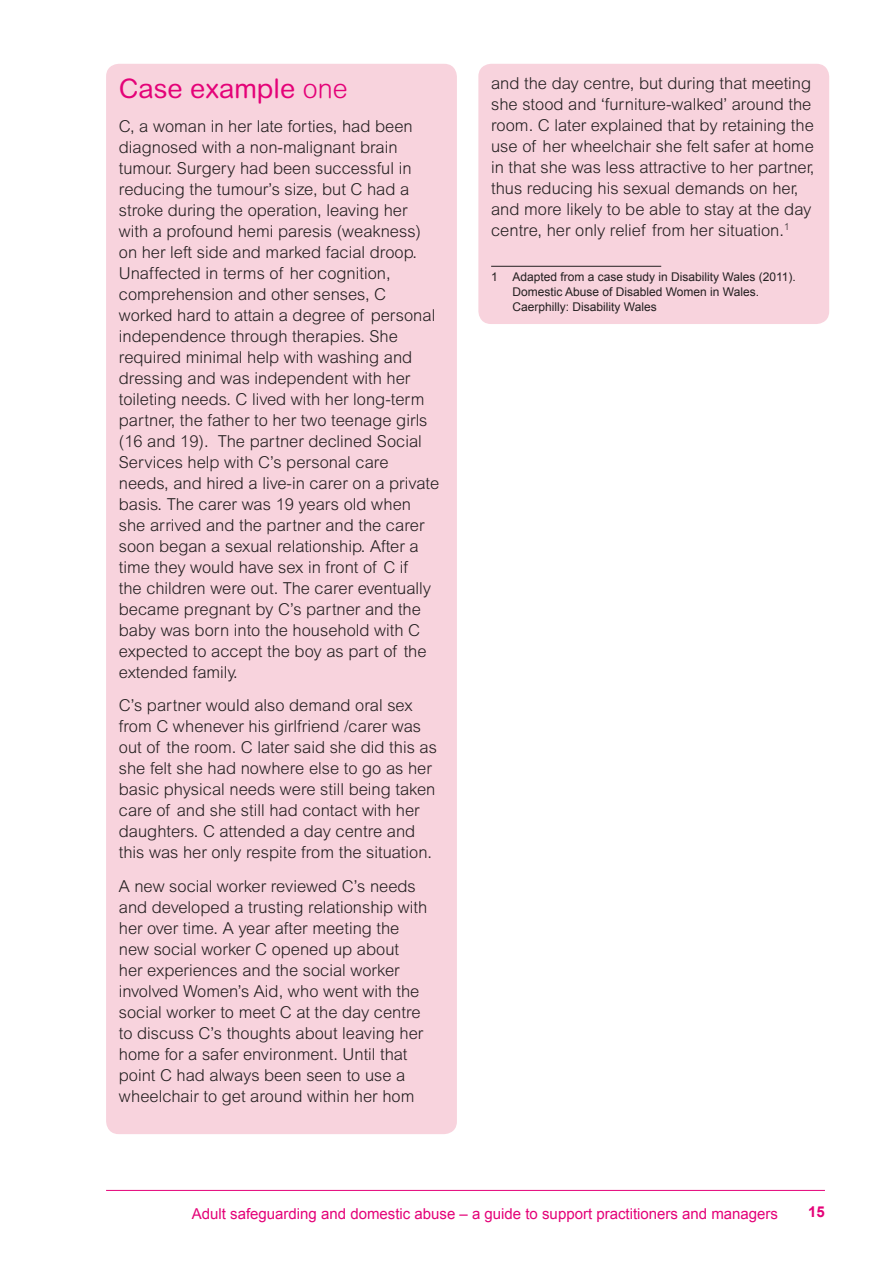
<style>
.page{position:relative;width:893px;height:1263px;background:#fff}
.page>*{position:absolute;margin:0;border:0;box-sizing:border-box;transform-origin:0 0}
.A4_Subhead{font:27px "Arial Rounded MT";color:#e40278}
.A4_Body{font:300 16.5px/21px "Arial MT Std";color:#231f20}
.t1{font:15px "Arial";color:#e40278}
.t2{font:700 15px "Arial";color:#e40278}
.A4_Footnotes{font:12px/15px "Arial";color:#231f20}
.s1{font-weight:300}
</style>
<div class="page">
<hr style="left:106px;top:1190px;width:719px;height:1px;background:#e40278">
<div style="left:106px;top:64px;width:351px;height:1070px;background:#f8d3dd;border-radius:13px"></div>
<div style="left:478px;top:64px;width:351px;height:260px;background:#f8d3dd;border-radius:13px"></div>
<hr style="left:491px;top:266px;width:170px;height:1px;background:#231f20">
<p class="A4_Subhead" style="left:119px;top:73px;width:230px">Case example <span class="s1">one</span></p>
<p class="A4_Body" style="left:119px;top:115px;width:322px">C, a woman in her late forties, had been diagnosed with a non-malignant brain tumour. Surgery had been successful in reducing the tumour’s size, but C had a stroke during the operation, leaving her with a profound hemi paresis (weakness) on her left side and marked facial droop.<br>Unaffected in terms of her cognition, comprehension and other senses, C worked hard to attain a degree of personal independence through therapies. She required minimal help with washing and dressing and was independent with her toileting needs. C lived with her long-term partner, the father to her two teenage girls (16 and 19). The partner declined Social Services help with C’s personal care needs, and hired a live-in carer on a private basis. The carer was 19 years old when she arrived and the partner and the carer soon began a sexual relationship. After a time they would have sex in front of C if<br>the children were out. The carer eventually became pregnant by C’s partner and the baby was born into the household with C expected to accept the boy as part of the extended family.</p>
<p class="A4_Body" style="left:119px;top:695px;width:320px">C’s partner would also demand oral sex from C whenever his girlfriend /carer was out of the room. C later said she did this as she felt she had nowhere else to go as her basic physical needs were still being taken care of and she still had contact with her daughters. C attended a day centre and this was her only respite from the situation.</p>
<p class="A4_Body" style="left:119px;top:876px;width:310px">A new social worker reviewed C’s needs and developed a trusting relationship with her over time. A year after meeting the new social worker C opened up about<br>her experiences and the social worker involved Women’s Aid, who went with the social worker to meet C at the day centre to discuss C’s thoughts about leaving her home for a safer environment. Until that point C had always been seen to use a wheelchair to get around within her hom</p>
<p class="A4_Body" style="left:491px;top:72px;width:325px">and the day centre, but during that meeting she stood and ‘furniture-walked’ around the room. C later explained that by retaining the use of her wheelchair she felt safer at home in that she was less attractive to her partner, thus reducing his sexual demands on her, and more likely to be able to stay at the day centre, her only relief from her situation.<sup>1</sup></p>
<p class="A4_Footnotes" style="left:512px;top:270px;width:285px;text-indent:-21px">1 Adapted from a case study in Disability Wales (2011).<br>Domestic Abuse of Disabled Women in Wales.<br>Caerphilly: Disability Wales</p>
<p class="t1" style="left:192px;top:1203px;width:588px">Adult safeguarding and domestic abuse – a guide to support practitioners and managers</p>
<p class="t2" style="left:808px;top:1202px;width:18px">15</p>
</div>
